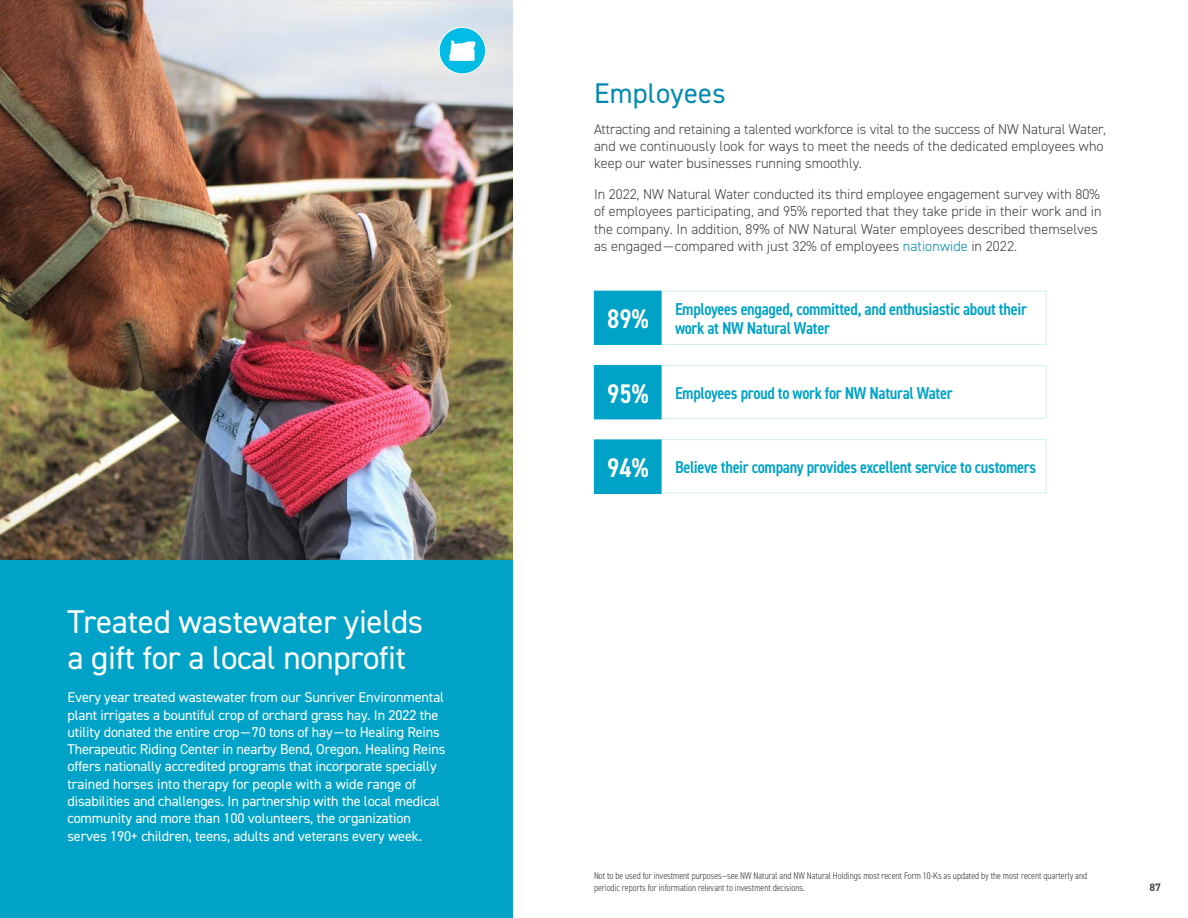
<style>
.page{position:relative;width:1188px;height:918px;background:#fff}
.page>*{position:absolute;margin:0;border:0;box-sizing:border-box;transform-origin:0 0}
.t1{font:33px/35.5px "DIN2014";letter-spacing:-.01em;color:#fff}
.t2{font:28.5px "DIN2014";letter-spacing:.01em;color:#008ab0}
.t3{font:600 condensed 17.25px/19.5px "DIN2014";letter-spacing:-.02em;color:#00a3c7}
.t4{font:14.25px/17.2px "DIN2014";letter-spacing:-.01em;color:#fff}
.t5{font:300 14.25px/17.2px "DIN2014";letter-spacing:.005em;color:#414042}
.t6{font:700 10.5px "DIN Offc";color:#414042}
.t7{font:300 condensed 9.75px/11.7px "DIN2014";color:#414042}
.s1{color:#008ab0}
.s2{font-size:27px;color:#fff}
</style>
<div class="page">
<img style="left:0;top:0;width:513px;height:560px">
<div style="left:0;top:560px;width:513px;height:358px;background:#00a3c7"></div>
<div style="left:594px;top:291px;width:453px;height:54px;border:1px solid #d3edf1"></div>
<div style="left:594px;top:291px;width:67px;height:53px;background:#00a3c7"></div>
<div style="left:594px;top:291px;width:68px;height:54px;border:1px solid #00a3c7"></div>
<div style="left:594px;top:365px;width:453px;height:54px;border:1px solid #d3edf1"></div>
<div style="left:594px;top:366px;width:67px;height:53px;background:#00a3c7"></div>
<div style="left:594px;top:365px;width:68px;height:54px;border:1px solid #00a3c7"></div>
<div style="left:594px;top:439px;width:453px;height:54px;border:1px solid #d3edf1"></div>
<div style="left:594px;top:440px;width:67px;height:53px;background:#00a3c7"></div>
<div style="left:594px;top:440px;width:68px;height:54px;border:1px solid #00a3c7"></div>
<div style="left:439px;top:27px;width:47px;height:47px;background:#00bbe3;border-radius:50%"></div>
<svg style="left:449px;top:40px;width:27px;height:21px"></svg>
<div style="left:439px;top:27px;width:47px;height:47px;border:1px solid #fff;border-radius:50%"></div>
<h1 class="t1" style="left:68px;top:603px;width:357px">Treated wastewater yields a gift for a local nonprofit</h1>
<p class="t4" style="left:68px;top:689px;width:379px">Every year treated wastewater from our Sunriver Environmental plant irrigates a bountiful crop of orchard grass hay. In 2022 the utility donated the entire crop—70 tons of hay—to Healing Reins Therapeutic Riding Center in nearby Bend, Oregon. Healing Reins offers nationally accredited programs that incorporate specially trained horses into therapy for people with a wide range of disabilities and challenges. In partnership with the local medical community and more than 100 volunteers, the organization serves 190+ children, teens, adults and veterans every week.</p>
<h2 class="t2" style="left:594px;top:76px;width:133px">Employees</h2>
<p class="t5" style="left:594px;top:120px;width:514px">Attracting and retaining a talented workforce is vital to the success of NW Natural Water, and we continuously look for ways to meet the needs of the dedicated employees who keep our water businesses running smoothly.</p>
<p class="t5" style="left:594px;top:186px;width:509px">In 2022, NW Natural Water conducted its third employee engagement survey with 80% of employees participating, and 95% reported that they take pride in their work and in the company. In addition, 89% of NW Natural Water employees described themselves as engaged—compared with just 32% of employees <span class="s1">nationwide</span> in 2022.</p>
<p class="t3" style="left:607px;top:299px;width:421px;text-indent:68px">Employees engaged, committed, and enthusiastic about their<br><sup>89%</sup> work at NW Natural Water</p>
<p class="t3" style="left:607px;top:383px;width:347px"><span class="s2">95%</span> Employees proud to work for NW Natural Water</p>
<p class="t3" style="left:607px;top:457px;width:431px"><span class="s2">94%</span> Believe their company provides excellent service to customers</p>
<p class="t7" style="left:594px;top:870px;width:495px">Not to be used for investment purposes—see NW Natural and NW Natural Holdings most recent Form 10-Ks as updated by the most recent quarterly and periodic reports for information relevant to investment decisions.</p>
<p class="t6" style="left:1150px;top:880px;width:13px">87</p>
</div>
